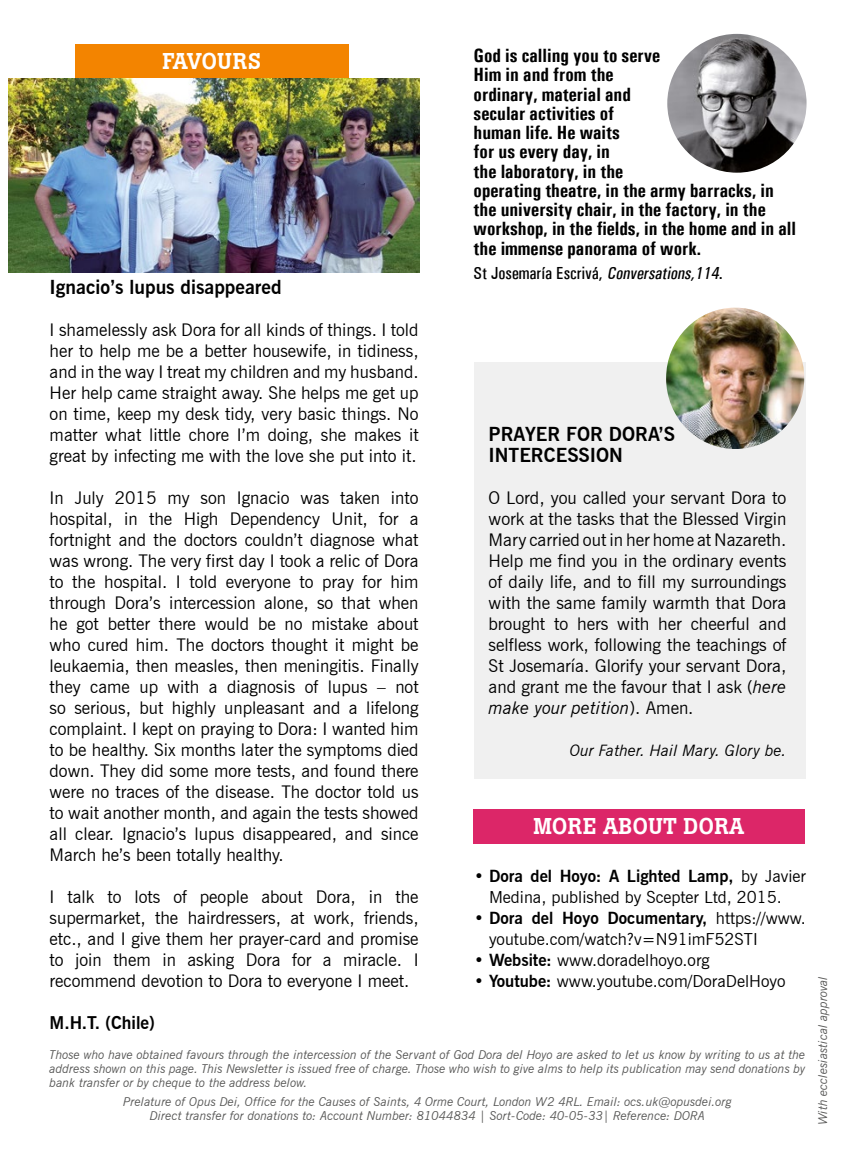
<style>
.page{position:relative;width:844px;height:1166px;background:#fff}
.page>*{position:absolute;margin:0;border:0;box-sizing:border-box;transform-origin:0 0}
.t1{font:500 22.75px "Boton";letter-spacing:.02em;color:#fff}
.t2{font:700 condensed 19.25px/19.2px "Univers";color:#000}
.t3{font:700 19.25px/21px "News Gothic";color:#000}
.t4{font:17.5px/21px "News Gothic";color:#000;text-align:justify}
.t5{font:500 condensed 17.5px "Univers";color:#000}
.t6{font:700 17.5px "News Gothic";color:#000}
.t7{font:16.62px/21px "News Gothic";color:#000;text-align:center}
.t8{font:italic 15.75px "News Gothic";color:#000}
.t9{font:italic 12.25px/14px "News Gothic";color:#575756;text-align:justify}
.s1{font-style:italic}
.s2{font-weight:700}
</style>
<div class="page">
<div style="left:473px;top:362px;width:332px;height:417px;background:#f0f0f0"></div>
<img style="left:666px;top:308px;width:138px;height:141px">
<div style="left:75px;top:44px;width:274px;height:35px;background:#f38400"></div>
<img style="left:9px;top:79px;width:410px;height:193px">
<img style="left:667px;top:34px;width:139px;height:139px;border-radius:69px">
<div style="left:472px;top:809px;width:332px;height:34px;background:#dc2668"></div>
<h1 class="t1" style="left:162px;top:48px;width:100px">FAVOURS</h1>
<p class="t2" style="left:473px;top:46px;width:324px">God is calling you to serve<br>Him in and from the<br>ordinary, material and<br>secular activities of<br>human life. He waits<br>for us every day, in<br>the laboratory, in the<br>operating theatre, in the army barracks, in the university chair, in the factory, in the workshop, in the fields, in the home and in all the immense panorama of work.</p>
<p class="t5" style="left:473px;top:263px;width:250px">St J osema ría Escrivá, <span class="s1">Conversations,114</span>.</p>
<p class="t3" style="left:50px;top:277px;width:233px">Ignacio’s lupus disappeared</p>
<p class="t4" style="left:50px;top:319px;width:370px">I shamelessly ask Dora for all kinds of things. I told her to help me be a better housewife, in tidiness, and in the way I treat my children and my husband.<br>Her help came straight away. She helps me get up on time, keep my desk tidy, very basic things. No matter what little chore I’m doing, she makes it great by infecting me with the love she put into it.</p>
<p class="t4" style="left:50px;top:487px;width:370px">In July 2015 my son Ignacio was taken into hospital, in the High Dependency Unit, for a fortnight and the doctors couldn’t diagnose what was wrong. The very first day I took a relic of Dora to the hospital. I told everyone to pray for him through Dora’s intercession alone, so that when he got better there would be no mistake about who cured him. The doctors thought it might be leukaemia, then measles, then meningitis. Finally they came up with a diagnosis of lupus – not so serious, but highly unpleasant and a lifelong complaint. I kept on praying to Dora: I wanted him to be healthy. Six months later the symptoms died down. They did some more tests, and found there were no traces of the disease. The doctor told us to wait another month, and again the tests showed all clear. Ignacio’s lupus disappeared, and since March he’s been totally healthy.</p>
<p class="t4" style="left:50px;top:886px;width:370px">I talk to lots of people about Dora, in the supermarket, the hairdressers, at work, friends, etc., and I give them her prayer-card and promise to join them in asking Dora for a miracle. I recommend devotion to Dora to everyone I meet.</p>
<p class="t6" style="left:50px;top:1012px;width:107px">M.H.T. (Chile)</p>
<p class="t3" style="left:488px;top:424px;width:188px">PRAYER FOR DORA’S<br>INTERCESSION</p>
<p class="t4" style="left:488px;top:487px;width:299px">O Lord, you called your servant Dora to work at the tasks that the Blessed Virgin Mary carried out in her home at Nazareth.<br>Help me find you in the ordinary events of daily life, and to fill my surroundings with the same family warmth that Dora brought to hers with her cheerful and selfless work, following the teachings of St Josemaría. Glorify your servant Dora, and grant me the favour that I ask (<span class="s1">here make your petition</span>). Amen.</p>
<p class="t8" style="left:569px;top:741px;width:218px">Our Father. Hail Mary. Glory be.</p>
<h1 class="t1" style="left:533px;top:813px;width:212px">MORE ABOUT DORA</h1>
<p class="t7" style="left:474px;top:865px;width:333px"><span class="s2">• Dora del Hoyo: A Lighted Lamp,</span> by Javier<br>Medina, published by Scepter Ltd, 2015.</p>
<p class="t7" style="left:489px;top:907px;width:318px;text-align:left;text-indent:-15px"><span class="s2">• Dora del Hoyo Documentary,</span> https://www. youtube.com/watch?v=N91imF52STI</p>
<p class="t7" style="left:474px;top:949px;width:237px"><span class="s2">• Website:</span> www.doradelhoyo.org</p>
<p class="t7" style="left:474px;top:970px;width:313px"><span class="s2">• Youtube:</span> www.youtube.com/DoraDelHoyo</p>
<p class="t9" style="left:50px;top:1047px;width:757px">Those who have obtained favours through the intercession of the Servant of God Dora del Hoyo are asked to let us know by writing to us at the address shown on this page. This Newsletter is issued free of charge. Those who wish to give alms to help its publication may send donations by bank transfer or by cheque to the address below.</p>
<p class="t9" style="left:123px;top:1094px;width:610px;text-align:center">Prelature of Opus Dei, Office for the Causes of Saints, 4 Orme Court, London W2 4RL. Email: ocs.uk@opusdei.org<br>Direct transfer for donations to: Account Number: 81044834 | Sort-Code: 40-05-33| Reference: DORA</p>
<p class="t9" style="left:815px;top:1125px;width:151px;rotate:-90deg">With ecclesiastical approval</p>
</div>
